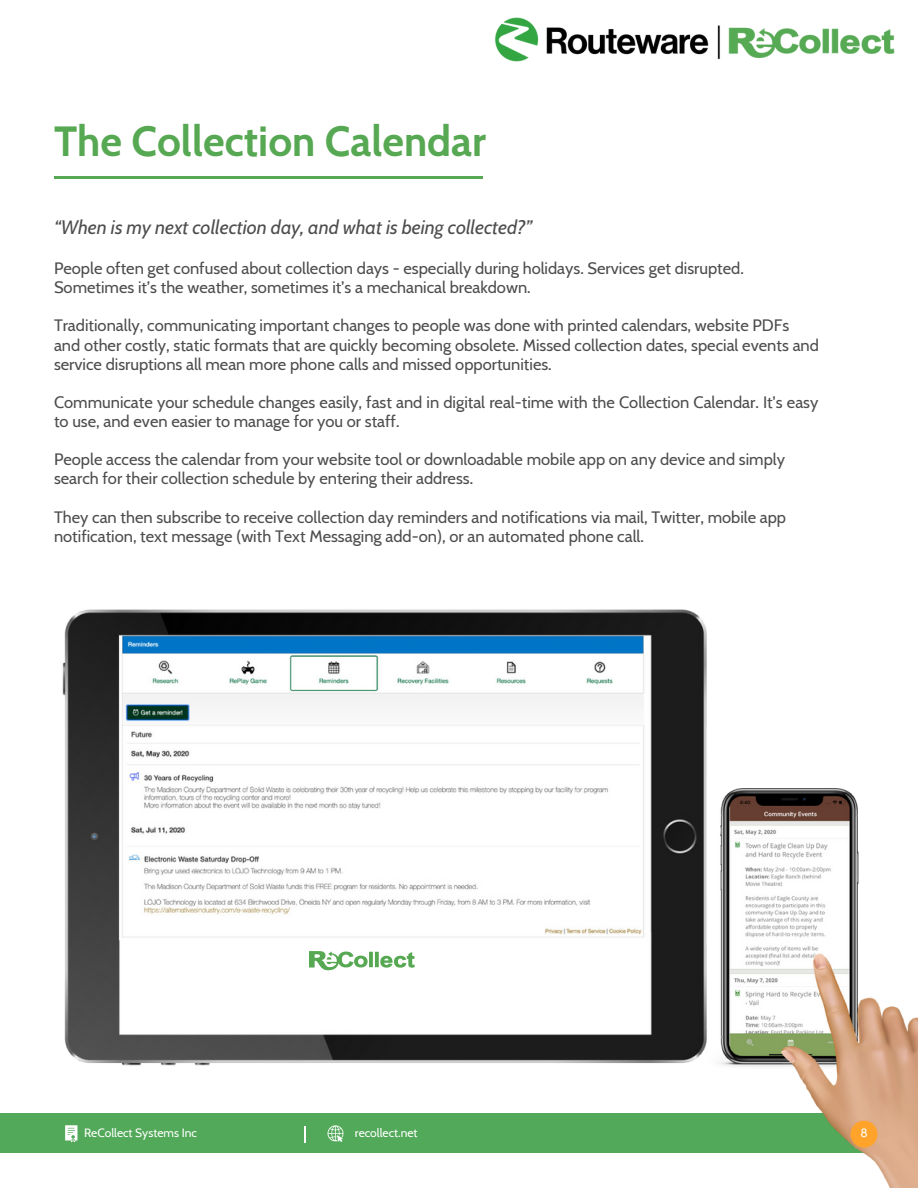
<style>
.page{position:relative;width:918px;height:1188px;background:#fff}
.page>*{position:absolute;margin:0;border:0;box-sizing:border-box;transform-origin:0 0}
.t1{font:700 42px "Cabin";color:#57a852}
.t2{font:italic 19.5px "Cabin";color:#4e4d4d}
.t3{font:16.5px/19.2px "Cabin";color:#4e4d4d}
.t4{font:12px "Cabin";color:#fff}
</style>
<div class="page">
<div style="left:0;top:1113px;width:918px;height:40px;background:#52a959"></div>
<svg style="left:65px;top:1125px;width:12px;height:17px"></svg>
<svg style="left:327px;top:1125px;width:17px;height:17px"></svg>
<svg style="left:304px;top:1127px;width:1px;height:16px"></svg>
<img style="left:62px;top:609px;width:745px;height:457px">
<hr style="left:54px;top:176px;width:429px;height:3px;background:#57a852">
<img style="left:695px;top:789px;width:223px;height:399px">
<svg style="left:309px;top:951px;width:106px;height:19px"></svg>
<div style="left:850px;top:1121px;width:28px;height:27px;background:#ffa32b;border-radius:50%"></div>
<img style="left:495px;top:18px;width:400px;height:44px">
<h1 class="t1" style="left:54px;top:115px;width:433px">The Collection Calendar</h1>
<p class="t2" style="left:54px;top:215px;width:480px">“When is my next collection day, and what is being collected?”</p>
<p class="t3" style="left:54px;top:259px;width:691px">People often get confused about collection days - especially during holidays. Services get disrupted.<br>Sometimes it’s the weather, sometimes it’s a mechanical breakdown.</p>
<p class="t3" style="left:54px;top:316px;width:766px">Traditionally, communicating important changes to people was done with printed calendars, website PDFs and other costly, static formats that are quickly becoming obsolete. Missed collection dates, special events and service disruptions all mean more phone calls and missed opportunities.</p>
<p class="t3" style="left:54px;top:392px;width:766px">Communicate your schedule changes easily, fast and in digital real-time with the Collection Calendar. It’s easy to use, and even easier to manage for you or staff.</p>
<p class="t3" style="left:54px;top:450px;width:733px">People access the calendar from your website tool or downloadable mobile app on any device and simply search for their collection schedule by entering their address.</p>
<p class="t3" style="left:54px;top:507px;width:734px">They can then subscribe to receive collection day reminders and notifications via mail, Twitter, mobile app notification, text message (with Text Messaging add-on), or an automated phone call.</p>
<p class="t4" style="left:84px;top:1125px;width:114px">ReCollect Systems Inc</p>
<p class="t4" style="left:355px;top:1125px;width:64px">recollect.net</p>
<p class="t4" style="left:860px;top:1126px;width:9px">8</p>
</div>
